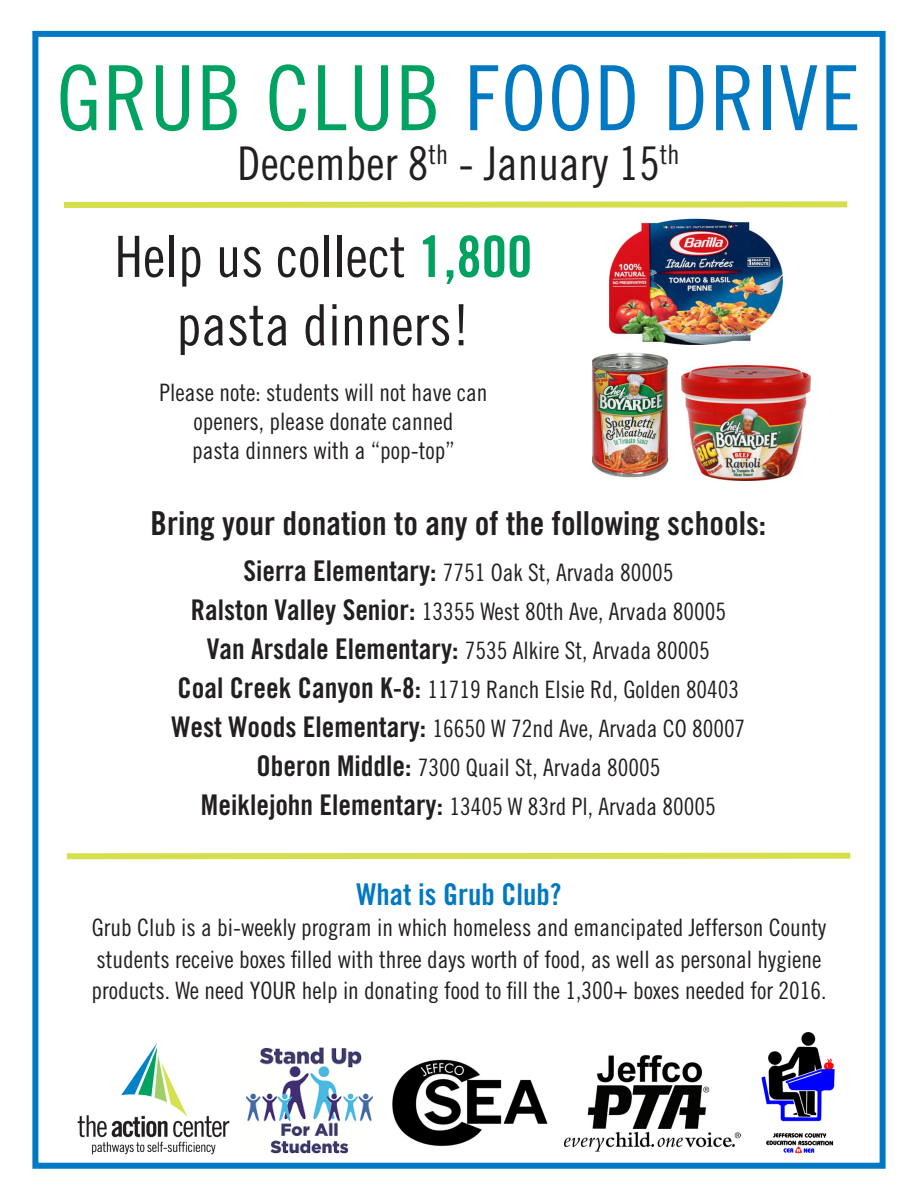
<style>
.page{position:relative;width:918px;height:1188px;background:#fff}
.page>*{position:absolute;margin:0;border:0;box-sizing:border-box;transform-origin:0 0}
.t1{font:90px "Trade Gothic LT Std Cn 18";letter-spacing:.02em;color:#0079c2}
.t2{font:57px "Trade Gothic LT Std Cn 18";color:#231f20}
.t3{font:46.5px "Trade Gothic LT Std Cn 18";color:#231f20}
.t4{font:33px "Trade Gothic LT Std Bd Cn 20";color:#231f20}
.t5{font:30px "Trade Gothic LT Std Bd Cn 20";color:#0079c2}
.t6{font:24px/31.5px "Trade Gothic LT Std Cn 18";color:#231f20}
.s1{color:#00a261}
.s2{font-family:"Trade Gothic LT Std Bd Cn 20";color:#00a261}
.s3{font-family:"Trade Gothic LT Std Bd Cn 20";font-size:28.5px}
</style>
<div class="page">
<div style="left:32px;top:31px;width:854px;height:1138px;border:6px solid #0079c2"></div>
<img style="left:246px;top:1047px;width:127px;height:107px">
<img style="left:77px;top:1043px;width:153px;height:112px">
<svg style="left:66px;top:852px;width:785px;height:8px"></svg>
<img style="left:392px;top:1059px;width:156px;height:88px">
<img style="left:565px;top:1055px;width:176px;height:97px">
<img style="left:761px;top:1033px;width:74px;height:121px">
<svg style="left:63px;top:201px;width:785px;height:7px;background:#dae365"></svg>
<img style="left:609px;top:219px;width:173px;height:126px">
<img style="left:593px;top:352px;width:75px;height:126px">
<img style="left:681px;top:366px;width:129px;height:115px">
<p class="t1" style="left:56px;top:45px;width:806px"><span class="s1">GRUB CLUB</span> FOOD DRIVE</p>
<p class="t3" style="left:237px;top:135px;width:443px">December 8<sup>th</sup> - January 15<sup>th</sup></p>
<p class="t2" style="left:115px;top:223px;width:419px">Help us collect <span class="s2">1,800</span></p>
<p class="t2" style="left:176px;top:291px;width:296px">pasta dinners!</p>
<p class="t6" style="left:159px;top:377px;width:329px">Please note: students will not have can</p>
<p class="t6" style="left:193px;top:405px;width:261px">openers, please donate canned</p>
<p class="t6" style="left:192px;top:434px;width:264px">pasta dinners with a “pop-top”</p>
<p class="t4" style="left:151px;top:503px;width:617px">Bring your donation to any of the following schools:</p>
<p class="t6" style="left:243px;top:556px;width:431px"><span class="s3">Sierra Elementary:</span> 7751 Oak St, Arvada 80005</p>
<p class="t6" style="left:191px;top:595px;width:537px"><span class="s3">Ralston Valley Senior:</span> 13355 West 80th Ave, Arvada 80005</p>
<p class="t6" style="left:207px;top:634px;width:505px"><span class="s3">Van Arsdale Elementary:</span> 7535 Alkire St, Arvada 80005</p>
<p class="t6" style="left:178px;top:673px;width:563px"><span class="s3">Coal Creek Canyon K-8:</span> 11719 Ranch Elsie Rd, Golden 80403</p>
<p class="t6" style="left:172px;top:712px;width:575px"><span class="s3">West Woods Elementary:</span> 16650 W 72nd Ave, Arvada CO 80007</p>
<p class="t6" style="left:256px;top:751px;width:405px"><span class="s3">Oberon Middle:</span> 7300 Quail St, Arvada 80005</p>
<p class="t6" style="left:201px;top:790px;width:516px"><span class="s3">Meiklejohn Elementary:</span> 13405 W 83rd Pl, Arvada 80005</p>
<p class="t5" style="left:357px;top:876px;width:206px">What is Grub Club?</p>
<p class="t6" style="left:92px;top:912px;width:736px">Grub Club is a bi-weekly program in which homeless and emancipated Jefferson County students receive boxes filled with three days worth of food, as well as personal hygiene products. We need YOUR help in donating food to fill the 1,300+ boxes needed for 2016.</p>
</div>
